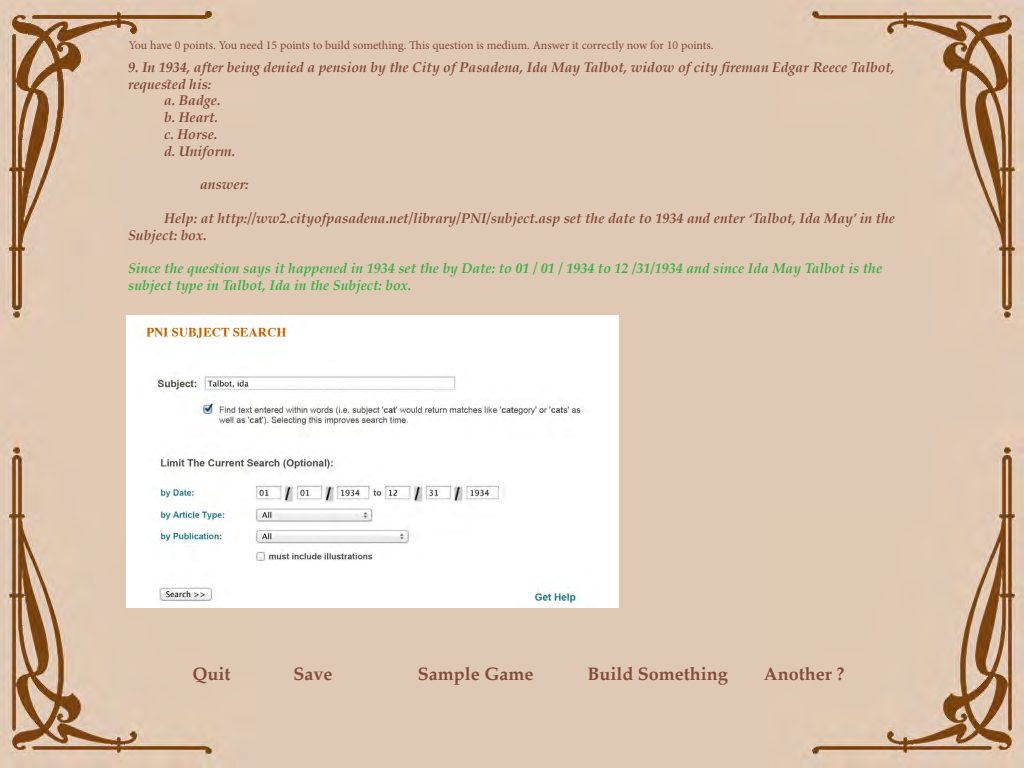
<style>
.page{position:relative;width:1024px;height:768px;background:#e0c9b4}
.page>*{position:absolute;margin:0;border:0;box-sizing:border-box;transform-origin:0 0}
.t1{font:700 18px "Palatino";color:#834c3a}
.t2{font:italic 700 14px/16.8px "Palatino";color:#834c3a}
.t3{font:italic 700 14px/16.8px "Palatino";color:#40ae49}
.t4{font:12px "Minion Pro";letter-spacing:-.005em;color:#834c3a}
</style>
<div class="page">
<img style="left:127px;top:315px;width:491px;height:293px">
<p class="t4" style="left:129px;top:37px;width:586px">You have 0 points. You need 15 points to build something. This question is medium. Answer it correctly now for 10 points.</p>
<p class="t2" style="left:128px;top:59px;width:768px">9. In 1934, after being denied a pension by the City of Pasadena, Ida May Talbot, widow of city fireman Edgar Reece Talbot, requested his:</p>
<p class="t2" style="left:164px;top:92px;width:58px">a. Badge.</p>
<p class="t2" style="left:164px;top:109px;width:55px">b. Heart.</p>
<p class="t2" style="left:164px;top:126px;width:55px">c. Horse.</p>
<p class="t2" style="left:164px;top:143px;width:73px">d. Uniform.</p>
<p class="t2" style="left:200px;top:176px;width:50px">answer:</p>
<p class="t2" style="left:128px;top:210px;width:769px;text-indent:36px">Help: at http://ww2.cityofpasadena.net/library/PNI/subject.asp set the date to 1934 and enter ‘Talbot, Ida May’ in the<br>Subject: box.</p>
<p class="t3" style="left:128px;top:260px;width:756px">Since the question says it happened in 1934 set the by Date: to 01 / 01 / 1934 to 12 /31/1934 and since Ida May Talbot is the subject type in Talbot, Ida in the Subject: box.</p>
<p class="t1" style="left:192px;top:658px;width:39px">Quit</p>
<p class="t1" style="left:293px;top:658px;width:41px">Save</p>
<p class="t1" style="left:418px;top:658px;width:117px">Sample Game</p>
<p class="t1" style="left:587px;top:658px;width:142px">Build Something</p>
<p class="t1" style="left:764px;top:658px;width:82px">Another ?</p>
</div>
